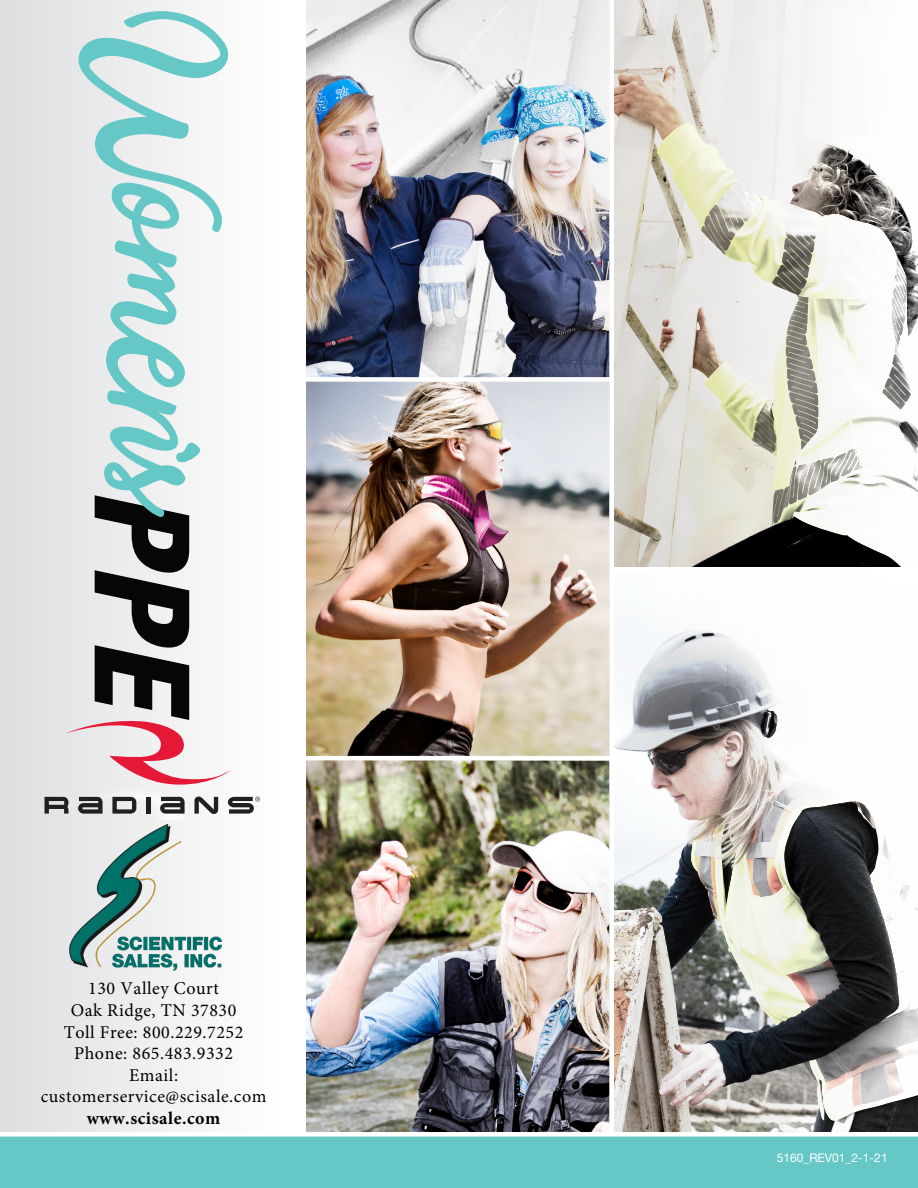
<style>
.page{position:relative;width:918px;height:1188px;background:#fff}
.page>*{position:absolute;margin:0;border:0;box-sizing:border-box;transform-origin:0 0}
.t1{font:182.55px "Modesta Script";color:#66c7c7}
.t2{font:italic 800 condensed 132.45px "Helvetica Neue LT Std";color:#050606}
.t3{font:18px/21.6px "Minion Pro";letter-spacing:.03em;color:#000;text-align:center}
.t4{font:12px "Helvetica Neue LT Std";color:#fff}
.s1{font-weight:700}
</style>
<div class="page">
<img style="left:307px;top:760px;width:7px;height:372px">
<img style="left:307px;top:382px;width:7px;height:374px">
<div style="left:0;top:0;width:275px;height:1137px;background:linear-gradient(to right,#dddee0,#fefefe)"></div>
<img style="left:307px;top:0;width:7px;height:377px">
<div style="left:39px;top:715px;width:227px;height:105px;background:#fff;opacity:.75"></div>
<svg style="left:65px;top:718px;width:166px;height:67px"></svg>
<svg style="left:45px;top:797px;width:24px;height:17px"></svg>
<svg style="left:78px;top:797px;width:25px;height:17px"></svg>
<svg style="left:112px;top:797px;width:24px;height:17px"></svg>
<div style="left:146px;top:797px;width:5px;height:17px;background:#231f20"></div>
<svg style="left:160px;top:797px;width:25px;height:17px"></svg>
<svg style="left:194px;top:797px;width:24px;height:17px"></svg>
<svg style="left:228px;top:797px;width:32px;height:17px"></svg>
<img style="left:314px;top:0;width:604px;height:1132px">
<div style="left:0;top:1134px;width:918px;height:54px;background:#66c7c7"></div>
<div style="left:0;top:1132px;width:918px;height:5px;background:#fff"></div>
<img style="left:69px;top:825px;width:152px;height:145px">
<svg style="left:176px;top:442px;width:25px;height:21px"></svg>
<p class="t1" style="left:245px;top:11px;width:512px;rotate:90deg">Womens</p>
<p class="t2" style="left:224px;top:488px;width:233px;rotate:90deg">PPE</p>
<p class="t3" style="left:41px;top:978px;width:227px">130 Valley Court<br>Oak Ridge, TN 37830<br>Toll Free: 800.229.7252<br>Phone: 865.483.9332<br>Email: customerservice@scisale.com <span class="s1">www.scisale.com</span></p>
<p class="t4" style="left:777px;top:1150px;width:112px">5160_REV01_2-1-21</p>
</div>
